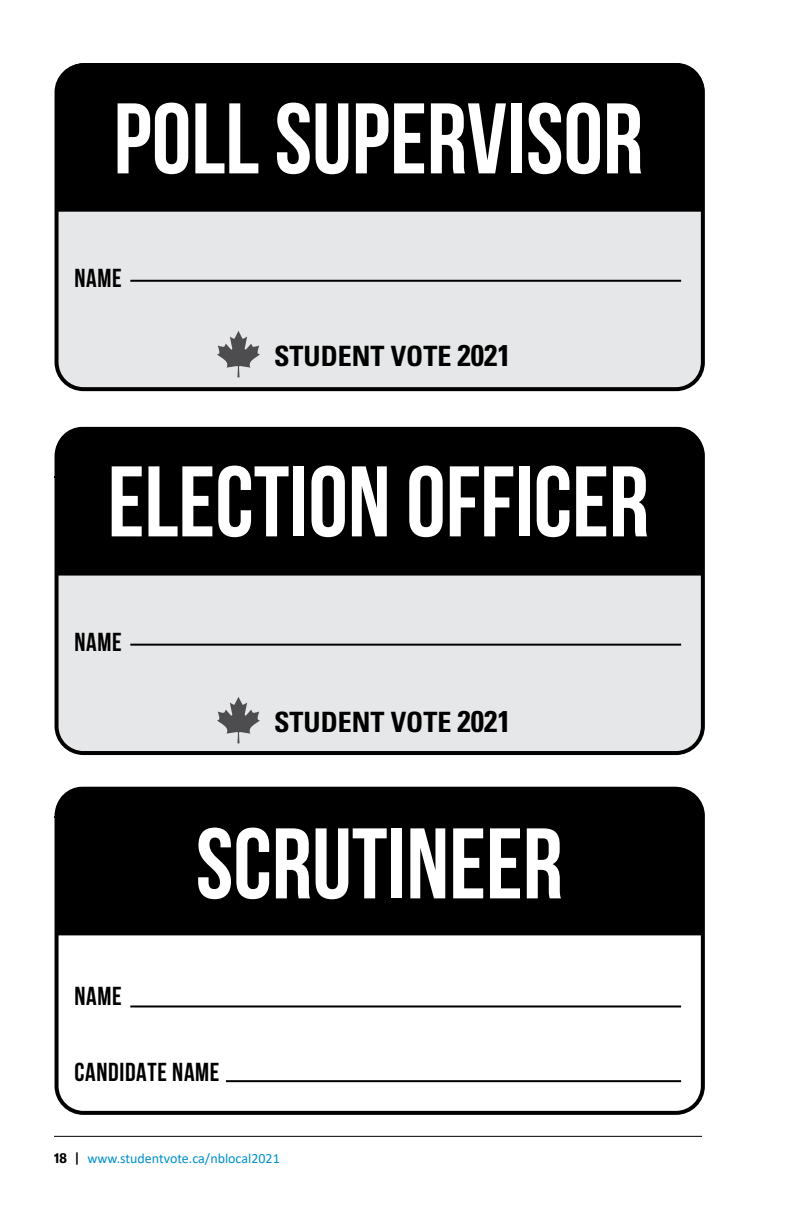
<style>
.page{position:relative;width:792px;height:1224px;background:#fff}
.page>*{position:absolute;margin:0;border:0;box-sizing:border-box;transform-origin:0 0}
.t1{font:700 100px "Bebas Neue";color:#fff}
.t2{font:700 condensed 28px "Univers";color:#000}
.t3{font:700 26px "Bebas Neue";letter-spacing:.025em;color:#000}
.t4{font:14px "Calibri";color:#0090cd}
.s1{font-size:30px}
.s2{font-family:"GT America";font-weight:700;font-stretch:condensed;color:#000}
</style>
<div class="page">
<hr style="left:54px;top:1136px;width:648px;height:1px;background:#000">
<div style="left:57px;top:65px;width:646px;height:324px;background:#e6e7e8;border-radius:27px"></div>
<div style="left:55px;top:63px;width:650px;height:328px;border:4px solid #000;border-radius:27px"></div>
<div style="left:57px;top:429px;width:646px;height:324px;background:#e6e7e8;border-radius:27px"></div>
<div style="left:55px;top:427px;width:650px;height:328px;border:4px solid #000;border-radius:27px"></div>
<div style="left:55px;top:787px;width:650px;height:328px;border:4px solid #000;border-radius:27px"></div>
<hr style="left:130px;top:280px;width:551px;height:2px;background:#000">
<hr style="left:130px;top:644px;width:551px;height:2px;background:#000">
<hr style="left:130px;top:1005px;width:551px;height:2px;background:#000">
<hr style="left:226px;top:1080px;width:455px;height:2px;background:#000">
<hr style="left:54px;top:476px;width:646px;height:2px;background:#000">
<hr style="left:54px;top:816px;width:646px;height:2px;background:#000">
<div style="left:57px;top:63px;width:647px;height:149px;background:#000"></div>
<div style="left:55px;top:427px;width:649px;height:149px;background:#000"></div>
<div style="left:55px;top:787px;width:647px;height:148px;background:#000"></div>
<svg style="left:217px;top:331px;width:43px;height:46px"></svg>
<svg style="left:217px;top:697px;width:43px;height:46px"></svg>
<p class="t1" style="left:114px;top:84px;width:531px">POLL SUPERVISOR</p>
<p class="t3" style="left:74px;top:264px;width:49px">NAME</p>
<p class="t2" style="left:274px;top:339px;width:238px">STUDENT VOTE <span class="s1">2021</span></p>
<p class="t1" style="left:108px;top:447px;width:543px">ELECTION OFFICER</p>
<p class="t3" style="left:74px;top:628px;width:49px">NAME</p>
<p class="t3" style="left:74px;top:981px;width:49px">NAME</p>
<p class="t2" style="left:274px;top:705px;width:238px">STUDENT VOTE <span class="s1">2021</span></p>
<p class="t1" style="left:196px;top:809px;width:369px">SCRUTINEER</p>
<p class="t3" style="left:74px;top:1058px;width:147px">CANDIDATE NAME</p>
<p class="t4" style="left:54px;top:1149px;width:227px"><span class="s2">18 |</span> www.studentvote.ca/nblocal2021</p>
</div>
